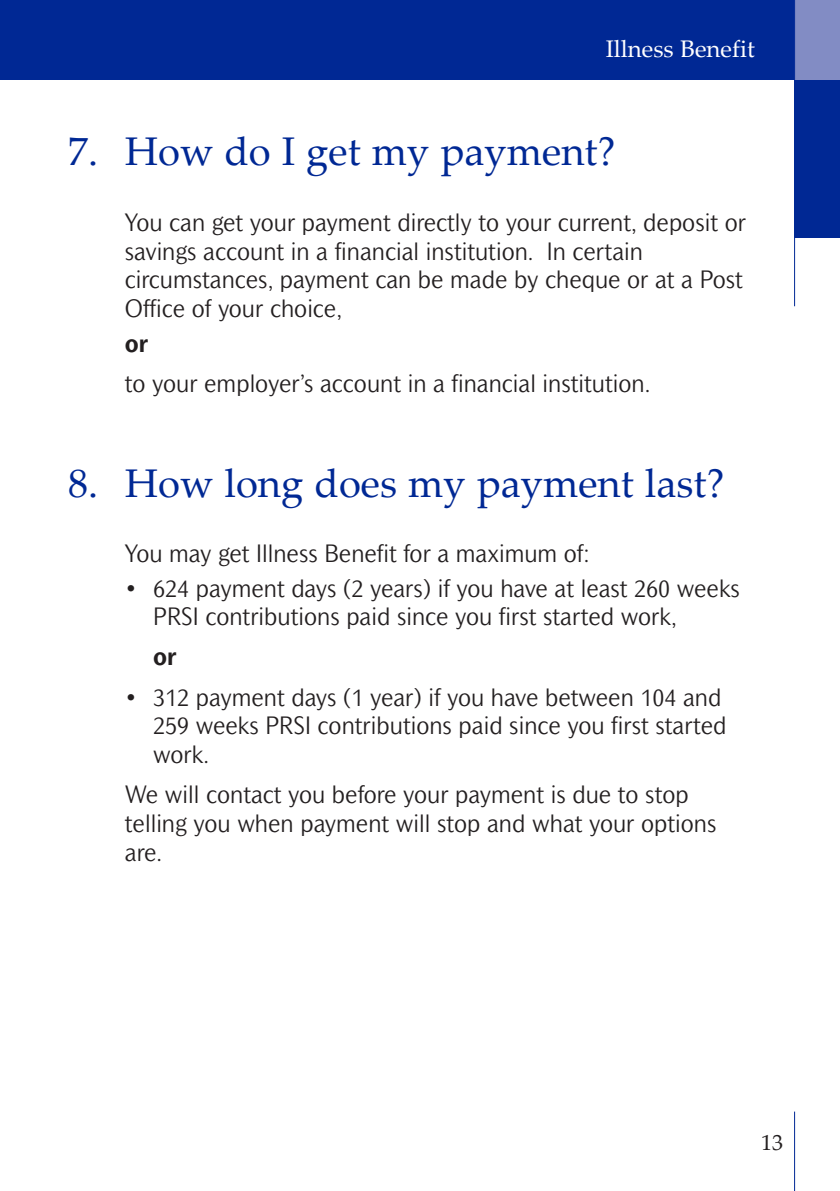
<style>
.page{position:relative;width:840px;height:1191px;background:#fff}
.page>*{position:absolute;margin:0;border:0;box-sizing:border-box;transform-origin:0 0}
.t1{font:40px "Palatino Linotype";color:#002894}
.t2{font:300 24px/28.8px "Mahsuri Sans";color:#231f20}
.t3{font:24px "Palatino Linotype";color:#fff}
.t4{font:700 24px "Mahsuri Sans";color:#231f20}
.t5{font:22px "Palatino Linotype";color:#231f20}
.s1{font-weight:400}
</style>
<div class="page">
<div style="left:0;top:0;width:794px;height:79px;background:#002894"></div>
<div style="left:794px;top:79px;width:45px;height:159px;background:#002894"></div>
<hr style="left:793px;top:1111px;width:1px;height:80px;background:#002894">
<div style="left:794px;top:0;width:45px;height:79px;background:#828cc4"></div>
<hr style="left:793px;top:0;width:1px;height:306px;background:#002894">
<p class="t3" style="left:605px;top:40px;width:150px">Illness Benefit</p>
<h1 class="t1" style="left:68px;top:136px;width:548px">7. How do I get my payment?</h1>
<p class="t2" style="left:125px;top:210px;width:622px">You can get your payment directly to your current, deposit or savings account in a financial institution. In certain circumstances, payment can be made by cheque or at a Post Office of your choice,</p>
<p class="t4" style="left:125px;top:334px;width:25px">or</p>
<p class="t2" style="left:125px;top:371px;width:526px">to your employer’s account in a financial institution.</p>
<h1 class="t1" style="left:68px;top:467px;width:657px">8. How long does my payment last?</h1>
<p class="t2" style="left:125px;top:541px;width:466px">You may get Illness Benefit for a maximum of:</p>
<p class="t2" style="left:153px;top:575px;width:588px;text-indent:-28px"><span class="s1">•</span> 624 payment days (2 years) if you have at least 260 weeks<br>PRSI contributions paid since you first started work,</p>
<p class="t4" style="left:153px;top:648px;width:25px">or</p>
<p class="t2" style="left:153px;top:684px;width:574px;text-indent:-28px"><span class="s1">•</span> 312 payment days (1 year) if you have between 104 and<br>259 weeks PRSI contributions paid since you first started work.</p>
<p class="t2" style="left:125px;top:782px;width:592px">We will contact you before your payment is due to stop telling you when payment will stop and what your options are.</p>
<p class="t5" style="left:760px;top:1134px;width:23px">13</p>
</div>
